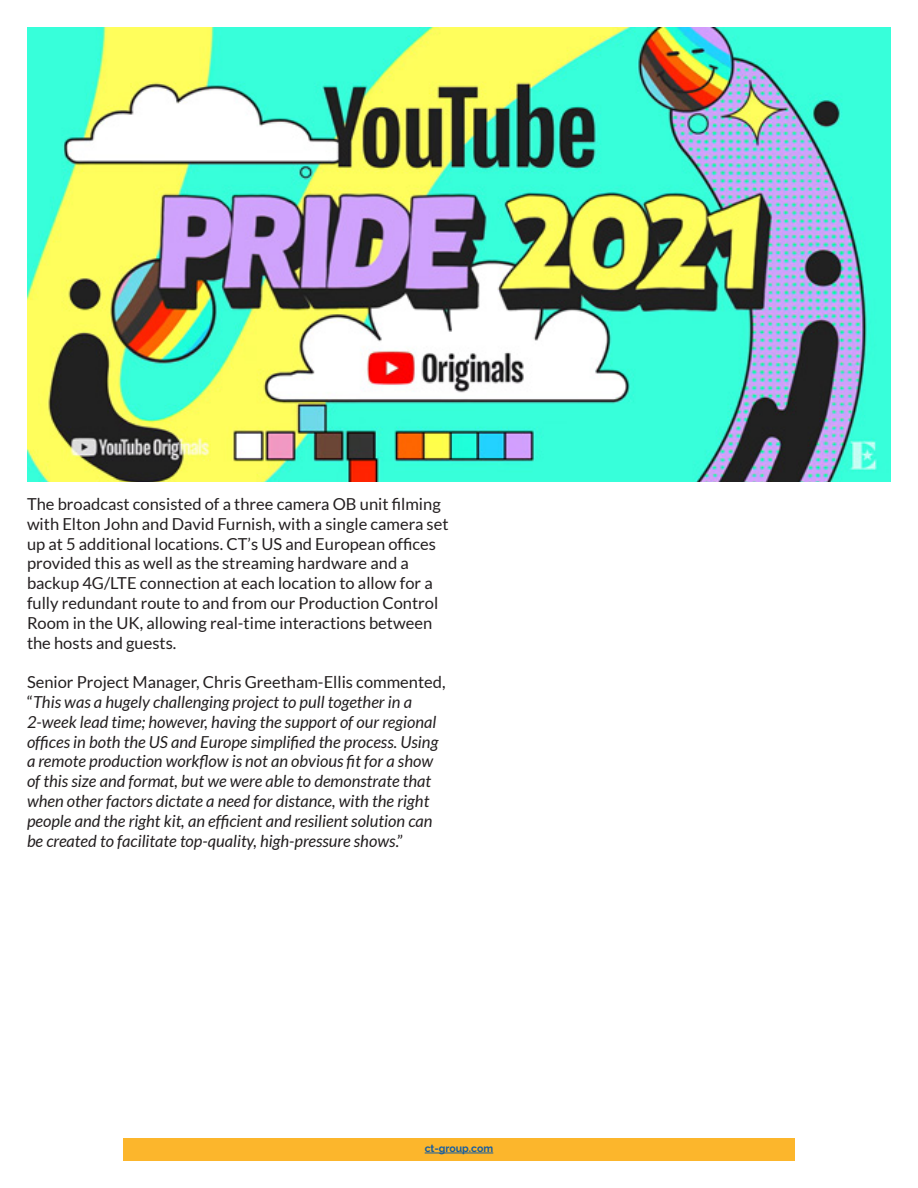
<style>
.page{position:relative;width:918px;height:1188px;background:#fff}
.page>*{position:absolute;margin:0;border:0;box-sizing:border-box;transform-origin:0 0}
.t1{font:italic 16.5px/19.8px "Lato";color:#231f20}
.t2{font:16.5px/19.8px "Lato";color:#231f20}
.t3{font:700 10.5px "Raleway";color:#175d9e}
.s1{font-style:normal}
</style>
<div class="page">
<div style="left:123px;top:1139px;width:672px;height:22px;background:#fcb62c"></div>
<img style="left:27px;top:27px;width:864px;height:455px">
<hr style="left:425px;top:1153px;width:68px;height:1px;background:#175d9e">
<p class="t2" style="left:27px;top:494px;width:423px">The broadcast consisted of a three camera OB unit filming with Elton John and David Furnish, with a single camera set up at 5 additional locations. CT’s US and European offices provided this as well as the streaming hardware and a backup 4G/LTE connection at each location to allow for a fully redundant route to and from our Production Control Room in the UK, allowing real-time interactions between the hosts and guests.</p>
<p class="t1" style="left:27px;top:673px;width:420px"><span class="s1">Senior Project Manager, Chris Greetham-Ellis commented, “</span>This was a hugely challenging project to pull together in a 2-week lead time; however, having the support of our regional offices in both the US and Europe simplified the process. Using a remote production workflow is not an obvious fit for a show of this size and format, but we were able to demonstrate that when other factors dictate a need for distance, with the right people and the right kit, an efficient and resilient solution can be created to facilitate top-quality, high-pressure shows<span class="s1">.”</span></p>
<p class="t3" style="left:425px;top:1142px;width:70px">ct-group.com</p>
</div>
